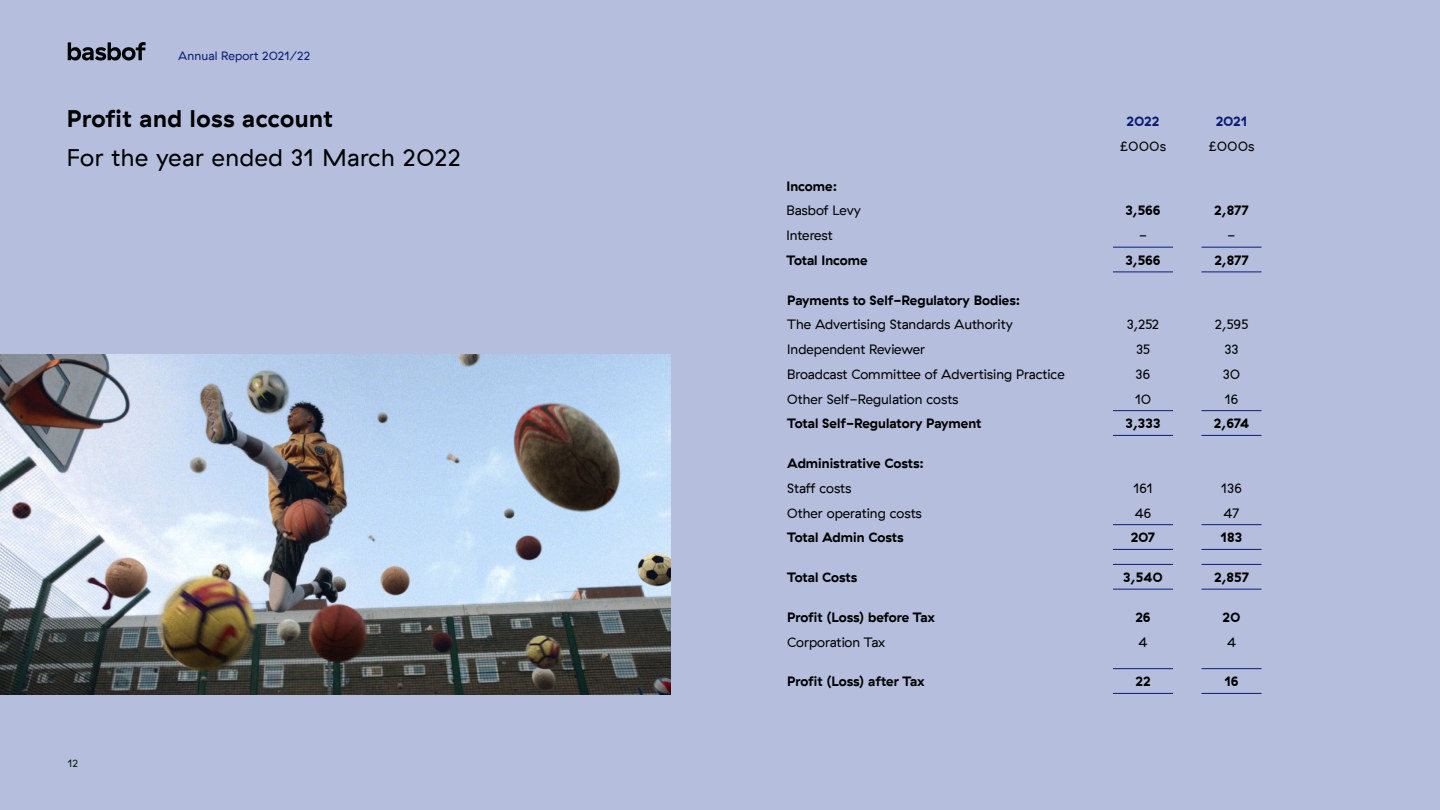
<style>
.page{position:relative;width:1440px;height:810px;background:#b5bfdd}
.page>*{position:absolute;margin:0;border:0;box-sizing:border-box;transform-origin:0 0}
.t1{font:24px "GT Haptik";letter-spacing:.02em;color:#000}
.t2{font:700 24px "GT Haptik";letter-spacing:.02em;color:#000}
.t3{font:13.5px "GT Haptik";color:#000}
.t4{font:700 13.5px "GT Haptik";color:#000}
.t5{font:700 13.5px "GT Haptik";letter-spacing:-.015em;color:#0b1b73}
.t6{font:12px "GT Haptik";letter-spacing:.01em;color:#0b1b73}
.t7{font:10.5px "GT Haptik";color:#002007}
</style>
<div class="page">
<hr style="left:1113px;top:247px;width:60px;height:1px;background:#0b1b73">
<hr style="left:1113px;top:272px;width:60px;height:1px;background:#0b1b73">
<hr style="left:1202px;top:247px;width:60px;height:1px;background:#0b1b73">
<hr style="left:1202px;top:272px;width:60px;height:1px;background:#0b1b73">
<hr style="left:1202px;top:410px;width:60px;height:1px;background:#0b1b73">
<hr style="left:1202px;top:435px;width:60px;height:1px;background:#0b1b73">
<hr style="left:1113px;top:410px;width:60px;height:1px;background:#0b1b73">
<hr style="left:1113px;top:435px;width:60px;height:1px;background:#0b1b73">
<hr style="left:1113px;top:524px;width:60px;height:1px;background:#0b1b73">
<hr style="left:1113px;top:549px;width:60px;height:1px;background:#0b1b73">
<hr style="left:1202px;top:524px;width:60px;height:1px;background:#0b1b73">
<hr style="left:1202px;top:549px;width:60px;height:1px;background:#0b1b73">
<hr style="left:1113px;top:564px;width:60px;height:1px;background:#0b1b73">
<hr style="left:1113px;top:589px;width:60px;height:1px;background:#0b1b73">
<hr style="left:1202px;top:564px;width:60px;height:1px;background:#0b1b73">
<hr style="left:1202px;top:589px;width:60px;height:1px;background:#0b1b73">
<hr style="left:1113px;top:668px;width:60px;height:1px;background:#0b1b73">
<hr style="left:1113px;top:693px;width:60px;height:1px;background:#0b1b73">
<hr style="left:1202px;top:668px;width:60px;height:1px;background:#0b1b73">
<hr style="left:1202px;top:693px;width:60px;height:1px;background:#0b1b73">
<img style="left:0;top:354px;width:670px;height:340px">
<svg style="left:68px;top:42px;width:78px;height:19px"></svg>
<p class="t6" style="left:178px;top:49px;width:134px">Annual Report 2021/22</p>
<h1 class="t2" style="left:67px;top:104px;width:268px">Profit and loss account</h1>
<h1 class="t1" style="left:67px;top:144px;width:396px">For the year ended 31 March 2022</h1>
<p class="t7" style="left:68px;top:758px;width:12px">12</p>
<p class="t5" style="left:1127px;top:113px;width:34px">2022</p>
<p class="t5" style="left:1216px;top:113px;width:33px">2021</p>
<p class="t3" style="left:1120px;top:138px;width:48px">£000s</p>
<p class="t3" style="left:1208px;top:138px;width:48px">£000s</p>
<p class="t4" style="left:786px;top:178px;width:52px">Income:</p>
<p class="t3" style="left:786px;top:203px;width:76px">Basbof Levy</p>
<p class="t4" style="left:1125px;top:203px;width:37px">3,566</p>
<p class="t4" style="left:1214px;top:203px;width:36px">2,877</p>
<p class="t3" style="left:787px;top:228px;width:48px">Interest</p>
<p class="t3" style="left:1139px;top:228px;width:10px">-</p>
<p class="t3" style="left:1227px;top:228px;width:10px">-</p>
<p class="t4" style="left:787px;top:252px;width:83px">Total Income</p>
<p class="t4" style="left:1125px;top:252px;width:37px">3,566</p>
<p class="t4" style="left:1214px;top:252px;width:36px">2,877</p>
<p class="t4" style="left:787px;top:292px;width:234px">Payments to Self-Regulatory Bodies:</p>
<p class="t3" style="left:787px;top:317px;width:227px">The Advertising Standards Authority</p>
<p class="t3" style="left:1127px;top:317px;width:34px">3,252</p>
<p class="t3" style="left:1215px;top:317px;width:35px">2,595</p>
<p class="t3" style="left:787px;top:342px;width:139px">Independent Reviewer</p>
<p class="t3" style="left:1136px;top:342px;width:15px">35</p>
<p class="t3" style="left:1224px;top:342px;width:16px">33</p>
<p class="t3" style="left:787px;top:366px;width:279px">Broadcast Committee of Advertising Practice</p>
<p class="t3" style="left:1136px;top:366px;width:16px">36</p>
<p class="t3" style="left:1223px;top:366px;width:19px">30</p>
<p class="t3" style="left:787px;top:391px;width:173px">Other Self-Regulation costs</p>
<p class="t3" style="left:1135px;top:391px;width:18px">10</p>
<p class="t3" style="left:1225px;top:391px;width:15px">16</p>
<p class="t4" style="left:787px;top:415px;width:196px">Total Self-Regulatory Payment</p>
<p class="t4" style="left:1126px;top:415px;width:37px">3,333</p>
<p class="t4" style="left:1214px;top:415px;width:37px">2,674</p>
<p class="t4" style="left:787px;top:455px;width:138px">Administrative Costs:</p>
<p class="t3" style="left:787px;top:480px;width:66px">Staff costs</p>
<p class="t3" style="left:1133px;top:480px;width:21px">161</p>
<p class="t3" style="left:1221px;top:480px;width:23px">136</p>
<p class="t3" style="left:787px;top:505px;width:136px">Other operating costs</p>
<p class="t3" style="left:1135px;top:505px;width:18px">46</p>
<p class="t3" style="left:1224px;top:505px;width:17px">47</p>
<p class="t4" style="left:787px;top:529px;width:118px">Total Admin Costs</p>
<p class="t4" style="left:1131px;top:529px;width:26px">207</p>
<p class="t4" style="left:1221px;top:529px;width:23px">183</p>
<p class="t4" style="left:787px;top:569px;width:72px">Total Costs</p>
<p class="t4" style="left:1123px;top:569px;width:41px">3,540</p>
<p class="t4" style="left:1214px;top:569px;width:37px">2,857</p>
<p class="t4" style="left:787px;top:609px;width:149px">Profit (Loss) before Tax</p>
<p class="t4" style="left:1135px;top:609px;width:17px">26</p>
<p class="t4" style="left:1223px;top:609px;width:19px">20</p>
<p class="t3" style="left:787px;top:634px;width:99px">Corporation Tax</p>
<p class="t3" style="left:1139px;top:634px;width:11px">4</p>
<p class="t3" style="left:1227px;top:634px;width:11px">4</p>
<p class="t4" style="left:787px;top:673px;width:139px">Profit (Loss) after Tax</p>
<p class="t4" style="left:1135px;top:673px;width:17px">22</p>
<p class="t4" style="left:1224px;top:673px;width:16px">16</p>
</div>
